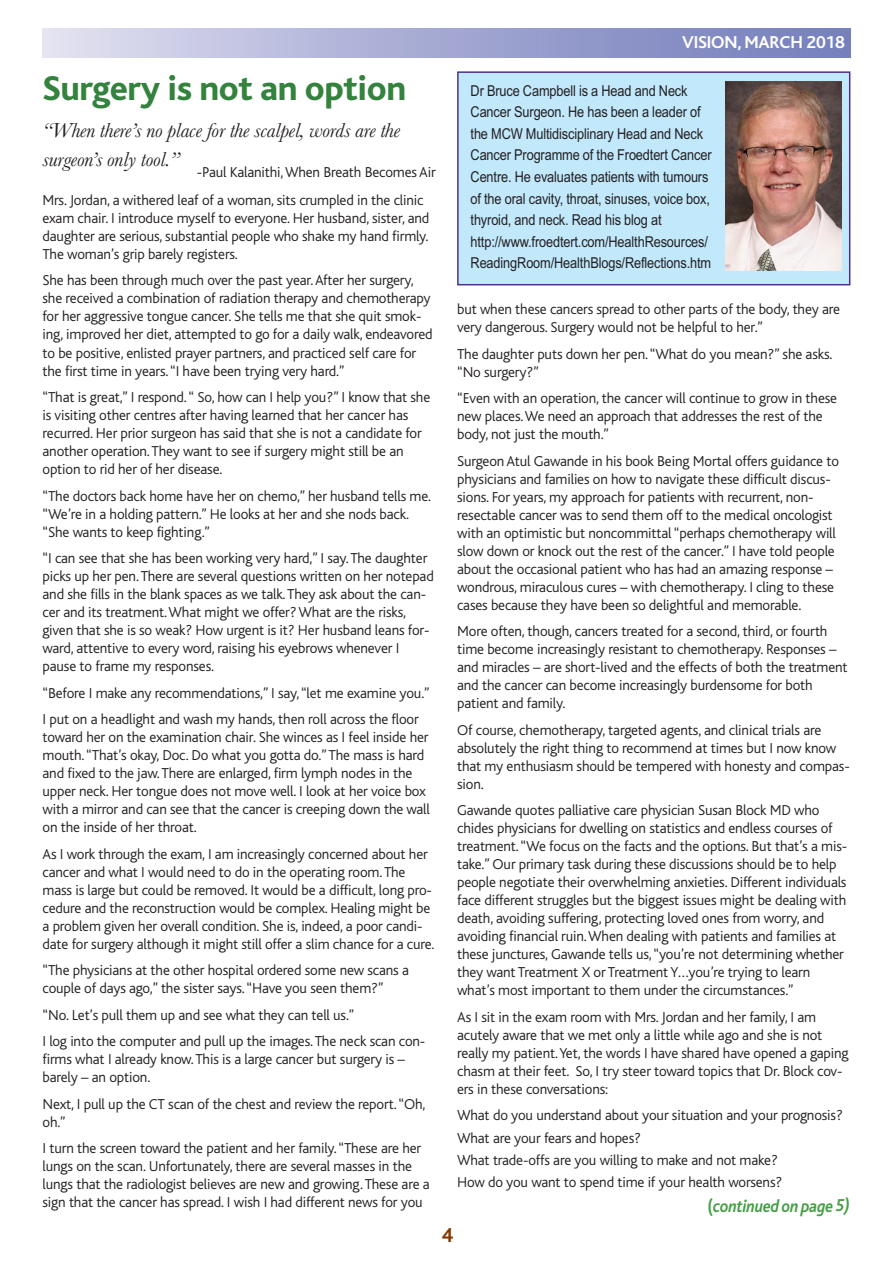
<style>
.page{position:relative;width:893px;height:1263px;background:#fff}
.page>*{position:absolute;margin:0;border:0;box-sizing:border-box;transform-origin:0 0}
.t1{font:800 36px "Bliss";letter-spacing:-.01em;color:#33823d}
.t2{font:italic 21px/28.5px "Baskerville";letter-spacing:-.01em;color:#231f20}
.t3{font:700 21px "Bliss";color:#843800}
.t4{font:italic 700 18px "Bliss";letter-spacing:-.015em;color:#459f46;scale:.9 1}
.t5{font:700 18px "Bliss";letter-spacing:-.01em;color:#fff}
.t6{font:300 15px/18px "Bliss";letter-spacing:-.01em;color:#231f20}
.t7{font:15px/21.6px "Arial Narrow";letter-spacing:-.01em;color:#231f20;scale:1.04 1}
.s1{font-style:normal}
</style>
<div class="page">
<div style="left:459px;top:73px;width:390px;height:211px;background:#c1e8fb"></div>
<div style="left:457px;top:71px;width:393px;height:214px;border:2px solid #4e2f90"></div>
<img style="left:725px;top:82px;width:117px;height:188px">
<h1 class="t1" style="left:43px;top:75px;width:365px">Surgery is not an option</h1>
<h2 class="t2" style="left:43px;top:118px;width:359px">“When there’s no place for the scalpel, words are the surgeon’s only tool.”</h2>
<p class="t6" style="left:43px;top:160px;width:395px;line-height:27.8px;text-indent:154px">-Paul Kalanithi, When Breath Becomes Air<br>Mrs. Jordan, a withered leaf of a woman, sits crumpled in the clinic</p>
<p class="t6" style="left:43px;top:210px;width:388px;text-align:justify">exam chair. I introduce myself to everyone. Her husband, sister, and daughter are serious, substantial people who shake my hand firmly.<br>The woman’s grip barely registers.</p>
<p class="t6" style="left:43px;top:273px;width:392px">She has been through much over the past year. After her surgery, she received a combination of radiation therapy and chemotherapy for her aggressive tongue cancer. She tells me that she quit smok&shy;ing, improved her diet, attempted to go for a daily walk, endeavored to be positive, enlisted prayer partners, and practiced self care for the first time in years. “I have been trying very hard.”</p>
<p class="t6" style="left:43px;top:389px;width:389px">“That is great,” I respond. “ So, how can I help you?” I know that she is visiting other centres after having learned that her cancer has recurred. Her prior surgeon has said that she is not a candidate for another operation. They want to see if surgery might still be an option to rid her of her disease.</p>
<p class="t6" style="left:43px;top:488px;width:390px">“The doctors back home have her on chemo,” her husband tells me. “We’re in a holding pattern.” He looks at her and she nods back. “She wants to keep fighting.”</p>
<p class="t6" style="left:43px;top:550px;width:393px">“I can see that she has been working very hard,” I say. The daughter picks up her pen. There are several questions written on her notepad and she fills in the blank spaces as we talk. They ask about the can&shy;cer and its treatment. What might we offer? What are the risks, given that she is so weak? How urgent is it? Her husband leans for&shy;ward, attentive to every word, raising his eyebrows whenever I pause to frame my responses.</p>
<p class="t6" style="left:43px;top:681px;width:389px;line-height:26.5px">“Before I make any recommendations,” I say, “let me examine you.”<br>I put on a headlight and wash my hands, then roll across the floor</p>
<p class="t6" style="left:43px;top:729px;width:389px">toward her on the examination chair. She winces as I feel inside her mouth. “That’s okay, Doc. Do what you gotta do.” The mass is hard and fixed to the jaw. There are enlarged, firm lymph nodes in the upper neck. Her tongue does not move well. I look at her voice box with a mirror and can see that the cancer is creeping down the wall on the inside of her throat.</p>
<p class="t6" style="left:43px;top:846px;width:394px">As I work through the exam, I am increasingly concerned about her cancer and what I would need to do in the operating room. The mass is large but could be removed. It would be a difficult, long pro&shy;cedure and the reconstruction would be complex. Healing might be a problem given her overall condition. She is, indeed, a poor candi&shy;date for surgery although it might still offer a slim chance for a cure.</p>
<p class="t6" style="left:43px;top:962px;width:368px">“The physicians at the other hospital ordered some new scans a couple of days ago,” the sister says. “Have you seen them?”</p>
<p class="t6" style="left:43px;top:1003px;width:384px;line-height:26.5px">“No. Let’s pull them up and see what they can tell us.”<br>I log into the computer and pull up the images. The neck scan con-</p>
<p class="t6" style="left:43px;top:1051px;width:364px">firms what I already know. This is a large cancer but surgery is – barely – an option.</p>
<p class="t6" style="left:43px;top:1096px;width:384px">Next, I pull up the CT scan of the chest and review the report. “Oh, oh.”</p>
<p class="t6" style="left:43px;top:1140px;width:389px">I turn the screen toward the patient and her family. “These are her lungs on the scan. Unfortunately, there are several masses in the lungs that the radiologist believes are new and growing. These are a sign that the cancer has spread. I wish I had different news for you</p>
<p class="t5" style="left:682px;top:36px;width:164px">VISION, MARCH 2018</p>
<p class="t7" style="left:471px;top:81px;width:233px">Dr Bruce Campbell is a Head and Neck Cancer Surgeon. He has been a leader of the MCW Multidisciplinary Head and Neck Cancer Programme of the Froedtert Cancer Centre. He evaluates patients with tumours of the oral cavity, throat, sinuses, voice box, thyroid, and neck. Read his blog at http://www.froedtert.com/HealthResources/ ReadingRoom/HealthBlogs/Reflections.htm</p>
<p class="t6" style="left:457px;top:302px;width:384px">but when these cancers spread to other parts of the body, they are very dangerous. Surgery would not be helpful to her.”</p>
<p class="t6" style="left:457px;top:346px;width:377px">The daughter puts down her pen. “What do you mean?” she asks. “No surgery?”</p>
<p class="t6" style="left:457px;top:391px;width:381px">“Even with an operation, the cancer will continue to grow in these new places. We need an approach that addresses the rest of the body, not just the mouth.”</p>
<p class="t6" style="left:457px;top:453px;width:383px">Surgeon Atul Gawande in his book Being Mortal offers guidance to physicians and families on how to navigate these difficult discus&shy;sions. For years, my approach for patients with recurrent, non&shy;resectable cancer was to send them off to the medical oncologist with an optimistic but noncommittal “perhaps chemotherapy will slow down or knock out the rest of the cancer.” I have told people about the occasional patient who has had an amazing response – wondrous, miraculous cures – with chemotherapy. I cling to these cases because they have been so delightful and memorable.</p>
<p class="t6" style="left:457px;top:624px;width:392px">More often, though, cancers treated for a second, third, or fourth time become increasingly resistant to chemotherapy. Responses – and miracles – are short-lived and the effects of both the treatment and the cancer can become increasingly burdensome for both patient and family.</p>
<p class="t6" style="left:457px;top:722px;width:394px">Of course, chemotherapy, targeted agents, and clinical trials are absolutely the right thing to recommend at times but I now know that my enthusiasm should be tempered with honesty and compas&shy;sion.</p>
<p class="t6" style="left:457px;top:803px;width:392px">Gawande quotes palliative care physician Susan Block MD who chides physicians for dwelling on statistics and endless courses of treatment. “We focus on the facts and the options. But that’s a mis&shy;take.” Our primary task during these discussions should be to help people negotiate their overwhelming anxieties. Different individuals face different struggles but the biggest issues might be dealing with death, avoiding suffering, protecting loved ones from worry, and avoiding financial ruin. When dealing with patients and families at these junctures, Gawande tells us, “you’re not determining whether they want Treatment X or Treatment Y…you’re trying to learn what’s most important to them under the circumstances.”</p>
<p class="t6" style="left:457px;top:1009px;width:393px">As I sit in the exam room with Mrs. Jordan and her family, I am acutely aware that we met only a little while ago and she is not really my patient. Yet, the words I have shared have opened a gaping chasm at their feet. So, I try steer toward topics that Dr. Block cov&shy;ers in these conversations:</p>
<p class="t6" style="left:457px;top:1106px;width:387px;line-height:22.2px">What do you understand about your situation and your prognosis?<br>What are your fears and hopes?<br>What trade-offs are you willing to make and not make?<br>How do you want to spend time if your health worsens?</p>
<p class="t4" style="left:708px;top:1199px;width:160px"><span class="s1">(</span>continued on page 5)</p>
<h2 class="t3" style="left:442px;top:1227px;width:13px">4</h2>
</div>
